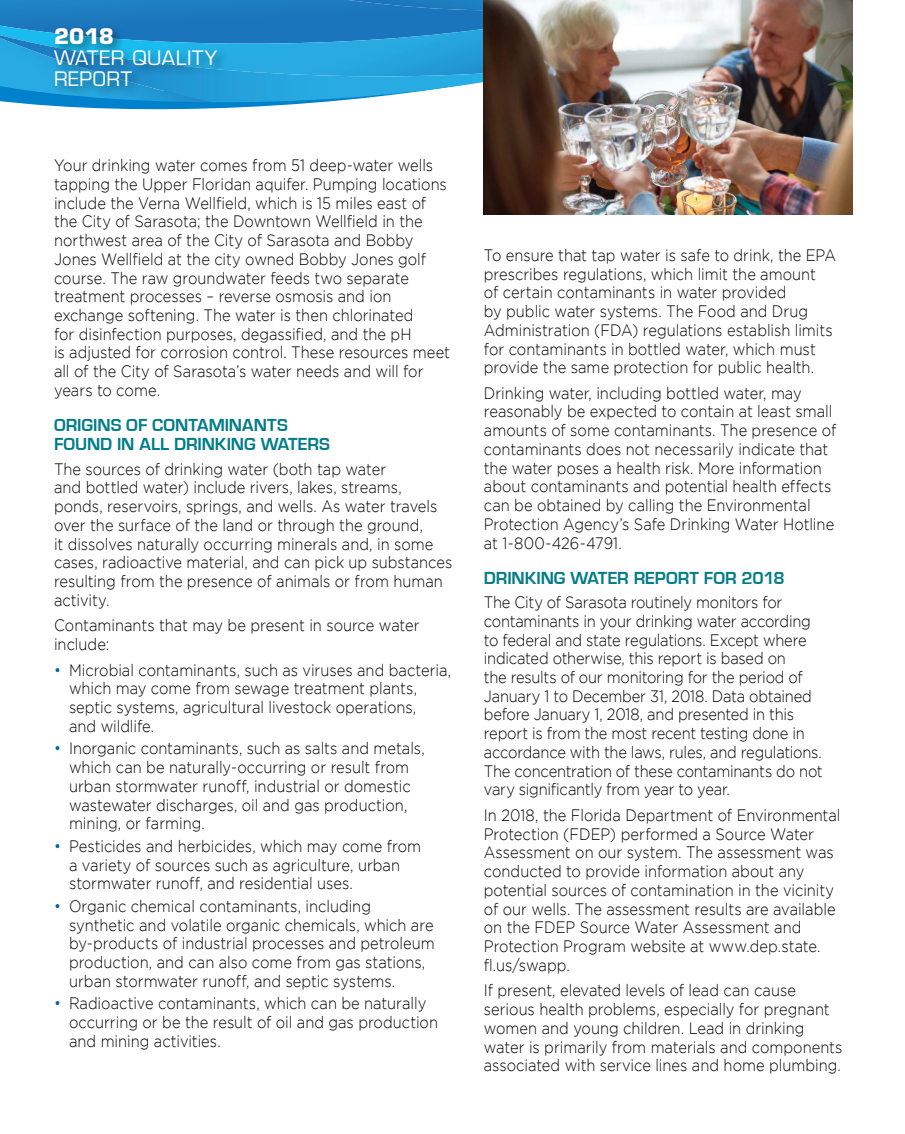
<style>
.page{position:relative;width:905px;height:1134px;background:#fff}
.page>*{position:absolute;margin:0;border:0;box-sizing:border-box;transform-origin:0 0}
.t1{font:700 21px "Eurostile";color:#fff}
.t2{font:19.5px/21px "Eurostile";letter-spacing:.025em;color:#fff}
.t3{font:700 18px/19.5px "Eurostile";letter-spacing:-.005em;color:#007d89}
.t4{font:300 16.5px/18.8px "Gotham";letter-spacing:-.005em;color:#000;scale:.89 1}
.s1{color:#0066a6}
</style>
<div class="page">
<svg style="left:0;top:0;width:484px;height:109px;background:#3299d3"></svg>
<div style="left:51px;top:25px;width:178px;height:74px;background:#000;opacity:.45"></div>
<img style="left:484px;top:0;width:368px;height:215px">
<p class="t1" style="left:54px;top:23px;width:61px">2018</p>
<p class="t2" style="left:54px;top:47px;width:165px">WATER QUALITY<br>REPORT</p>
<p class="t4" style="left:54px;top:156px;width:443px">Your drinking water comes from 51 deep-water wells tapping the Upper Floridan aquifer. Pumping locations</p>
<p class="t4" style="left:54px;top:193px;width:420px">include the Verna Wellfield, which is 15 miles east of the City of Sarasota; the Downtown Wellfield in the</p>
<p class="t4" style="left:54px;top:231px;width:405px">northwest area of the City of Sarasota and Bobby</p>
<p class="t4" style="left:54px;top:249px;width:419px">Jones Wellfield at the city owned Bobby Jones golf</p>
<p class="t4" style="left:54px;top:268px;width:405px">course. The raw groundwater feeds two separate treatment processes – reverse osmosis and ion exchange softening. The water is then chlorinated</p>
<p class="t4" style="left:54px;top:324px;width:403px">for disinfection purposes, degassified, and the pH</p>
<p class="t4" style="left:54px;top:343px;width:446px">is adjusted for corrosion control. These resources meet all of the City of Sarasota’s water needs and will for years to come.</p>
<h4 class="t3" style="left:54px;top:416px;width:277px">ORIGINS OF CONTAMINANTS<br>FOUND IN ALL DRINKING WATERS</h4>
<p class="t4" style="left:54px;top:459px;width:375px">The sources of drinking water (both tap water</p>
<p class="t4" style="left:54px;top:478px;width:449px">and bottled water) include rivers, lakes, streams, ponds, reservoirs, springs, and wells. As water travels over the surface of the land or through the ground,<br>it dissolves naturally occurring minerals and, in some cases, radioactive material, and can pick up substances</p>
<p class="t4" style="left:54px;top:572px;width:438px">resulting from the presence of animals or from human activity.</p>
<p class="t4" style="left:54px;top:616px;width:412px">Contaminants that may be present in source water include:</p>
<p class="t4" style="left:69px;top:660px;width:431px;text-indent:-15px"><span class="s1">•</span> Microbial contaminants, such as viruses and bacteria, which may come from sewage treatment plants, septic systems, agricultural livestock operations,</p>
<p class="t4" style="left:69px;top:716px;width:97px">and wildlife.</p>
<p class="t4" style="left:54px;top:739px;width:418px;text-align:center"><span class="s1">•</span> Inorganic contaminants, such as salts and metals, which can be naturally-occurring or result from</p>
<p class="t4" style="left:69px;top:776px;width:385px">urban stormwater runoff, industrial or domestic wastewater discharges, oil and gas production, mining, or farming.</p>
<p class="t4" style="left:69px;top:836px;width:397px;text-indent:-15px"><span class="s1">•</span> Pesticides and herbicides, which may come from a variety of sources such as agriculture, urban stormwater runoff, and residential uses.</p>
<p class="t4" style="left:69px;top:896px;width:411px;text-indent:-15px"><span class="s1">•</span> Organic chemical contaminants, including synthetic and volatile organic chemicals, which are</p>
<p class="t4" style="left:69px;top:934px;width:412px">by-products of industrial processes and petroleum</p>
<p class="t4" style="left:69px;top:953px;width:402px">production, and can also come from gas stations, urban stormwater runoff, and septic systems.</p>
<p class="t4" style="left:69px;top:994px;width:416px;text-indent:-15px"><span class="s1">•</span> Radioactive contaminants, which can be naturally occurring or be the result of oil and gas production and mining activities.</p>
<p class="t4" style="left:484px;top:245px;width:397px">To ensure that tap water is safe to drink, the EPA prescribes regulations, which limit the amount</p>
<p class="t4" style="left:484px;top:283px;width:366px">of certain contaminants in water provided by public water systems. The Food and Drug</p>
<p class="t4" style="left:484px;top:320px;width:393px">Administration (FDA) regulations establish limits for contaminants in bottled water, which must</p>
<p class="t4" style="left:484px;top:358px;width:372px">provide the same protection for public health.</p>
<p class="t4" style="left:484px;top:383px;width:358px">Drinking water, including bottled water, may</p>
<p class="t4" style="left:484px;top:402px;width:397px">reasonably be expected to contain at least small amounts of some contaminants. The presence of contaminants does not necessarily indicate that the water poses a health risk. More information about contaminants and potential health effects</p>
<p class="t4" style="left:484px;top:496px;width:395px">can be obtained by calling the Environmental<br>Protection Agency’s Safe Drinking Water Hotline</p>
<p class="t4" style="left:484px;top:533px;width:157px">at 1-800-426-4791.</p>
<h4 class="t3" style="left:484px;top:569px;width:302px">DRINKING WATER REPORT FOR 2018</h4>
<p class="t4" style="left:484px;top:593px;width:369px">The City of Sarasota routinely monitors for contaminants in your drinking water according</p>
<p class="t4" style="left:484px;top:630px;width:364px">to federal and state regulations. Except where indicated otherwise, this report is based on</p>
<p class="t4" style="left:484px;top:668px;width:360px">the results of our monitoring for the period of</p>
<p class="t4" style="left:484px;top:686px;width:370px">January 1 to December 31, 2018. Data obtained before January 1, 2018, and presented in this</p>
<p class="t4" style="left:484px;top:724px;width:362px">report is from the most recent testing done in</p>
<p class="t4" style="left:484px;top:743px;width:381px">accordance with the laws, rules, and regulations.</p>
<p class="t4" style="left:484px;top:761px;width:382px">The concentration of these contaminants do not</p>
<p class="t4" style="left:484px;top:780px;width:278px">vary significantly from year to year.</p>
<p class="t4" style="left:484px;top:806px;width:402px">In 2018, the Florida Department of Environmental<br>Protection (FDEP) performed a Source Water<br>Assessment on our system. The assessment was</p>
<p class="t4" style="left:484px;top:862px;width:397px">conducted to provide information about any potential sources of contamination in the vicinity of our wells. The assessment results are available</p>
<p class="t4" style="left:484px;top:918px;width:358px">on the FDEP Source Water Assessment and</p>
<p class="t4" style="left:484px;top:937px;width:380px">Protection Program website at www.dep.state.</p>
<p class="t4" style="left:484px;top:956px;width:98px">fl.us/swapp.</p>
<p class="t4" style="left:484px;top:981px;width:390px">If present, elevated levels of lead can cause serious health problems, especially for pregnant</p>
<p class="t4" style="left:484px;top:1018px;width:404px">women and young children. Lead in drinking water is primarily from materials and components associated with service lines and home plumbing.</p>
</div>
